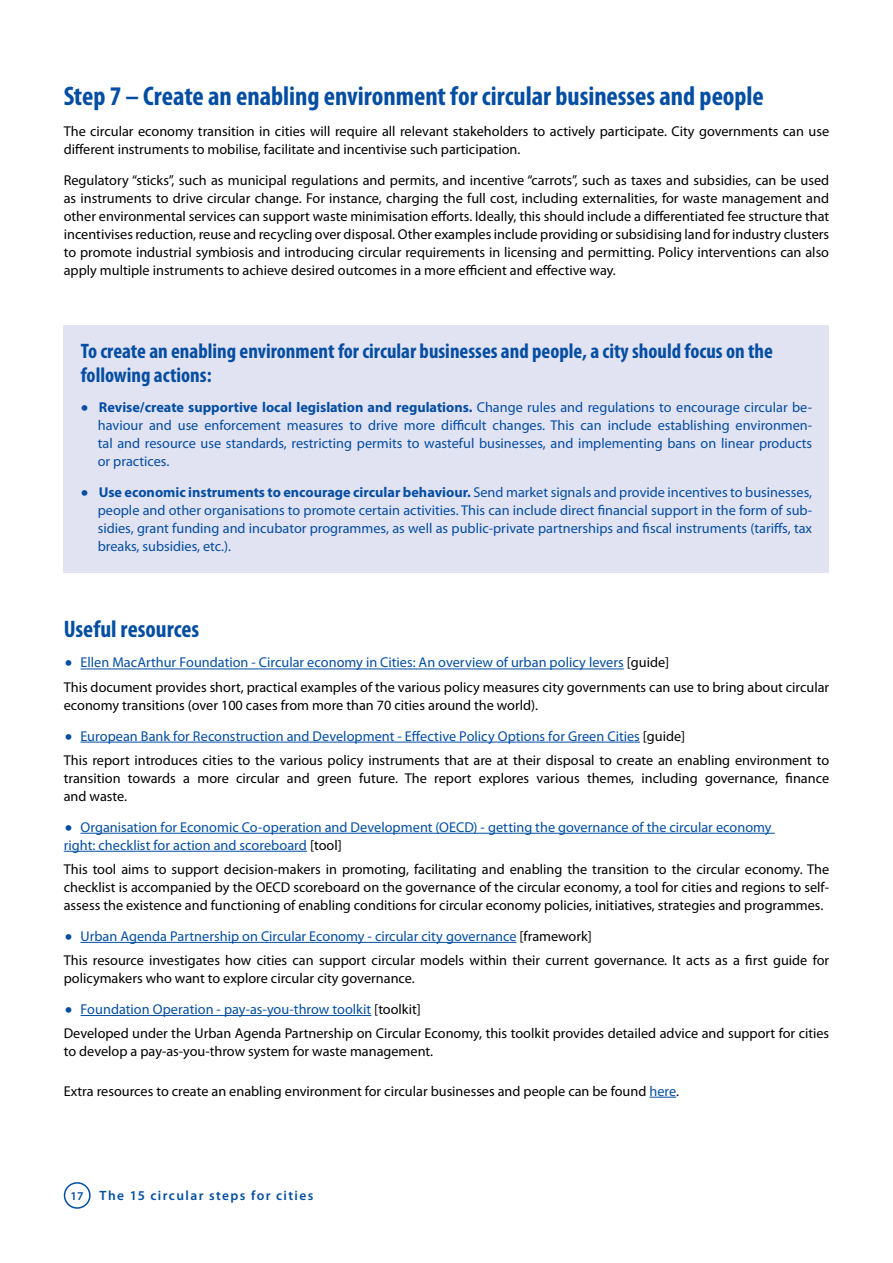
<style>
.page{position:relative;width:893px;height:1263px;background:#fff}
.page>*{position:absolute;margin:0;border:0;box-sizing:border-box;transform-origin:0 0}
.t1{font:700 condensed 27px "Myriad Pro";color:#034ea2}
.t2{font:700 condensed 24px "Myriad Pro";color:#034ea2}
.t3{font:700 condensed 21px/24px "Myriad Pro";color:#034ea2}
.t4{font:14.25px/18px "Myriad Pro";color:#000}
.t5{font:14.25px/18px "Myriad Pro";color:#034ea2;text-align:justify}
.t6{font:600 13.5px "Myriad Pro";letter-spacing:.105em;color:#034ea2}
.s1{font-size:27px}
.s2{font-weight:700}
.s3{font-size:27px;color:#034ea2}
.s4{color:#034ea2}
.s5{color:#000}
.s6{font-size:12px}
</style>
<div class="page">
<div style="left:64px;top:325px;width:765px;height:247px;background:#e1e2f2"></div>
<hr style="left:80px;top:668px;width:544px;height:1px;background:#034ea2">
<hr style="left:80px;top:742px;width:560px;height:1px;background:#034ea2">
<hr style="left:80px;top:833px;width:695px;height:1px;background:#034ea2">
<hr style="left:64px;top:851px;width:243px;height:1px;background:#034ea2">
<hr style="left:80px;top:942px;width:437px;height:1px;background:#034ea2">
<hr style="left:80px;top:1015px;width:291px;height:1px;background:#034ea2">
<svg style="left:649px;top:1097px;width:27px;height:1px"></svg>
<div style="left:64px;top:1182px;width:27px;height:27px;border:2px solid #034ea2;border-radius:50%"></div>
<h1 class="t1" style="left:64px;top:79px;width:702px">Step 7 – Create an enabling environment for circular businesses and people</h1>
<p class="t4" style="left:64px;top:122px;width:767px">The circular economy transition in cities will require all relevant stakeholders to actively participate. City governments can use different instruments to mobilise, facilitate and incentivise such participation.</p>
<p class="t4" style="left:64px;top:171px;width:767px;text-align:justify">Regulatory “sticks”, such as municipal regulations and permits, and incentive “carrots”, such as taxes and subsidies, can be used as instruments to drive circular change. For instance, charging the full cost, including externalities, for waste management and other environmental services can support waste minimisation efforts. Ideally, this should include a differentiated fee structure that incentivises reduction, reuse and recycling over disposal. Other examples include providing or subsidising land for industry clusters to promote industrial symbiosis and introducing circular requirements in licensing and permitting. Policy interventions can also apply multiple instruments to achieve desired outcomes in a more efficient and effective way.</p>
<h3 class="t3" style="left:81px;top:338px;width:694px">To create an enabling environment for circular businesses and people, a city should focus on the following actions:</h3>
<p class="t5" style="left:98px;top:398px;width:716px;text-indent:-17px"><span class="s1">•</span> <span class="s2">Revise/create supportive local legislation and regulations.</span> Change rules and regulations to encourage circular be&shy;haviour and use enforcement measures to drive more difficult changes. This can include establishing environmen&shy;tal and resource use standards, restricting permits to wasteful businesses, and implementing bans on linear products or practices.</p>
<p class="t5" style="left:98px;top:483px;width:716px;text-indent:-17px"><span class="s1">•</span> <span class="s2">Use economic instruments to encourage circular behaviour.</span> Send market signals and provide incentives to businesses, people and other organisations to promote certain activities. This can include direct financial support in the form of sub&shy;sidies, grant funding and incubator programmes, as well as public-private partnerships and fiscal instruments (tariffs, tax breaks, subsidies, etc.).</p>
<h2 class="t2" style="left:64px;top:614px;width:137px">Useful resources</h2>
<p class="t4" style="left:64px;top:650px;width:767px;line-height:24.5px"><span class="s3">•</span> <span class="s4">Ellen MacArthur Foundation - Circular economy in Cities: An overview of urban policy levers</span> [guide]<br>This document provides short, practical examples of the various policy measures city governments can use to bring about circular</p>
<p class="t4" style="left:64px;top:696px;width:476px">economy transitions (over 100 cases from more than 70 cities around the world).</p>
<p class="t4" style="left:64px;top:723px;width:767px;line-height:24.5px"><span class="s3">•</span> <span class="s4">European Bank for Reconstruction and Development - Effective Policy Options for Green Cities</span> [guide]<br>This report introduces cities to the various policy instruments that are at their disposal to create an enabling environment to</p>
<p class="t4" style="left:64px;top:769px;width:767px">transition towards a more circular and green future. The report explores various themes, including governance, finance and waste.</p>
<p class="t5" style="left:64px;top:818px;width:709px"><span class="s1">•</span> Organisation for Economic Co-operation and Development (OECD) - getting the governance of the circular economy right: checklist for action and scoreboard <span class="s5">[tool]</span></p>
<p class="t4" style="left:64px;top:860px;width:767px;text-align:justify">This tool aims to support decision-makers in promoting, facilitating and enabling the transition to the circular economy. The checklist is accompanied by the OECD scoreboard on the governance of the circular economy, a tool for cities and regions to self&shy;assess the existence and functioning of enabling conditions for circular economy policies, initiatives, strategies and programmes.</p>
<p class="t4" style="left:64px;top:924px;width:767px;line-height:24.5px"><span class="s3">•</span> <span class="s4">Urban Agenda Partnership on Circular Economy - circular city governance</span> [framework]<br>This resource investigates how cities can support circular models within their current governance. It acts as a first guide for</p>
<p class="t4" style="left:64px;top:969px;width:352px">policymakers who want to explore circular city governance.</p>
<p class="t4" style="left:64px;top:997px;width:767px;line-height:24.5px"><span class="s3">•</span> <span class="s4">Foundation Operation - pay-as-you-throw toolkit</span> [toolkit]<br>Developed under the Urban Agenda Partnership on Circular Economy, this toolkit provides detailed advice and support for cities</p>
<p class="t4" style="left:64px;top:1042px;width:371px">to develop a pay-as-you-throw system for waste management.</p>
<p class="t4" style="left:64px;top:1082px;width:617px">Extra resources to create an enabling environment for circular businesses and people can be found <span class="s4">here</span>.</p>
<p class="t6" style="left:70px;top:1187px;width:245px"><span class="s6">17</span> The 15 circular steps for cities</p>
</div>
